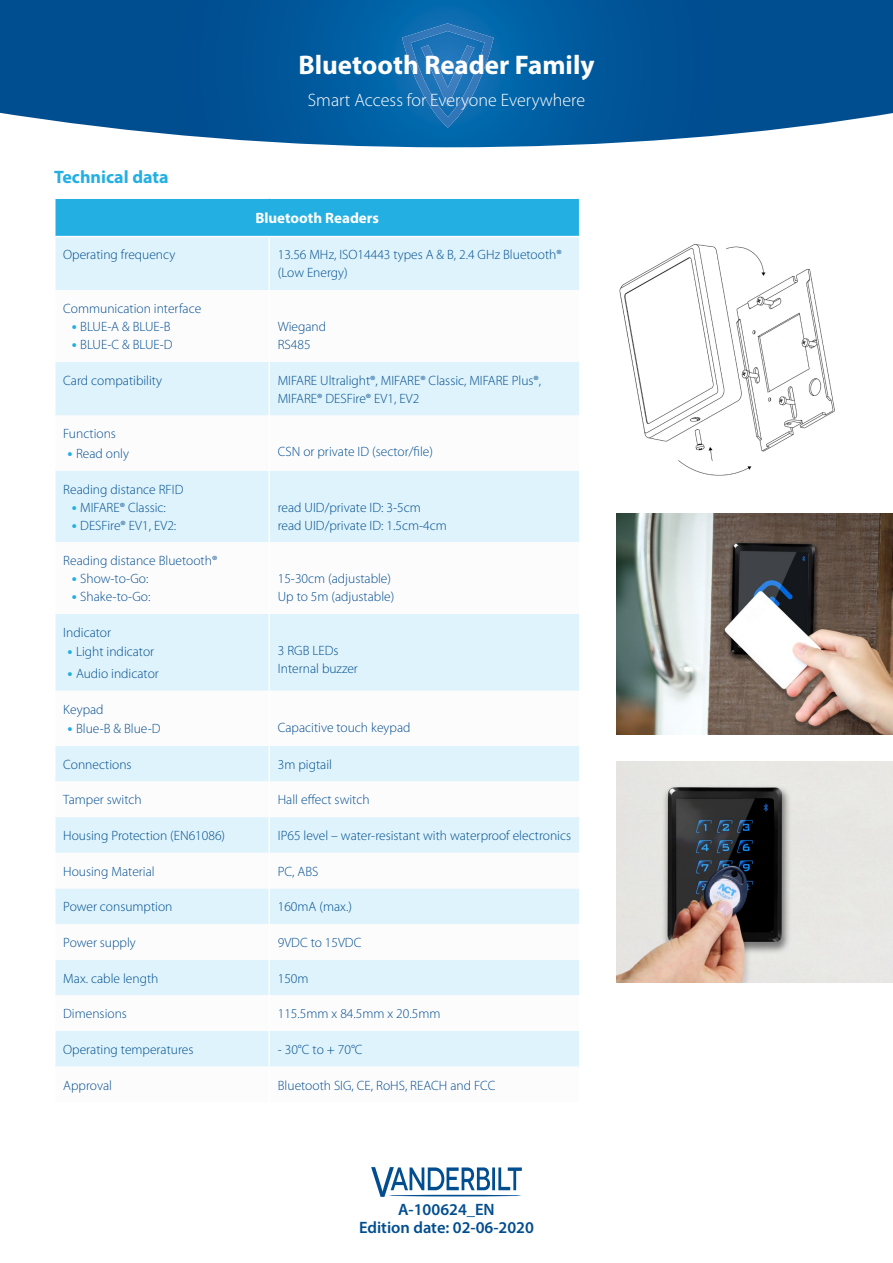
<style>
.page{position:relative;width:893px;height:1263px;background:#fff}
.page>*{position:absolute;margin:0;border:0;box-sizing:border-box;transform-origin:0 0}
.t1{font:700 27px "Myriad Pro";color:#fff}
.t2{font:300 18px "Myriad Pro";color:#fff}
.t3{font:700 18px "Myriad Pro";color:#24afe2}
.t4{font:600 16.5px/17.5px "Myriad Pro";color:#004d8f;text-align:center}
.t5{font:700 15px "Myriad Pro";color:#fff}
.t6{font:300 13.5px/18px "Myriad Pro";color:#004d8f}
.s1{font-weight:700;font-size:15px;color:#24afe2}
</style>
<div class="page">
<svg style="left:0;top:0;width:893px;height:147px;background:#14629f"></svg>
<svg style="left:402px;top:23px;width:92px;height:105px;background:#1f73b6"></svg>
<svg style="left:371px;top:1167px;width:151px;height:30px"></svg>
<hr style="left:389px;top:1195px;width:133px;height:1px;background:#004d8f;border-radius:50%">
<div style="left:55px;top:198px;width:525px;height:39px;background:#24afe2"></div>
<div style="left:56px;top:237px;width:523px;height:53px;background:#def3fb"></div>
<svg style="left:56px;top:362px;width:523px;height:705px;fill:#def3fb"></svg>
<hr style="left:269px;top:237px;width:1px;height:53px;background:#fff">
<hr style="left:269px;top:362px;width:1px;height:53px;background:#fff">
<hr style="left:269px;top:415px;width:1px;height:56px;background:#fff">
<hr style="left:269px;top:471px;width:1px;height:71px;background:#fff">
<hr style="left:269px;top:542px;width:1px;height:72px;background:#fff">
<hr style="left:269px;top:614px;width:1px;height:77px;background:#fff">
<hr style="left:269px;top:691px;width:1px;height:55px;background:#fff">
<hr style="left:269px;top:746px;width:1px;height:35px;background:#fff">
<hr style="left:269px;top:781px;width:1px;height:36px;background:#fff">
<hr style="left:269px;top:817px;width:1px;height:36px;background:#fff">
<hr style="left:269px;top:853px;width:1px;height:35px;background:#fff">
<hr style="left:269px;top:888px;width:1px;height:36px;background:#fff">
<hr style="left:269px;top:924px;width:1px;height:36px;background:#fff">
<hr style="left:269px;top:960px;width:1px;height:35px;background:#fff">
<hr style="left:269px;top:995px;width:1px;height:36px;background:#fff">
<hr style="left:269px;top:1031px;width:1px;height:36px;background:#fff">
<hr style="left:54px;top:197px;width:215px;height:2px;background:#fff">
<hr style="left:54px;top:199px;width:2px;height:37px;background:#fff">
<hr style="left:269px;top:197px;width:311px;height:2px;background:#fff">
<hr style="left:579px;top:199px;width:1px;height:37px;background:#fff">
<hr style="left:54px;top:236px;width:215px;height:1px;background:#fff">
<hr style="left:269px;top:236px;width:311px;height:1px;background:#fff">
<img style="left:619px;top:244px;width:216px;height:232px">
<img style="left:617px;top:762px;width:276px;height:221px">
<img style="left:617px;top:513px;width:276px;height:221px">
<h2 class="t3" style="left:54px;top:165px;width:116px">Technical data</h2>
<h1 class="t1" style="left:298px;top:48px;width:298px">Bluetooth Reader Family</h1>
<h2 class="t2" style="left:308px;top:89px;width:279px">Smart Access for Everyone Everywhere</h2>
<p class="t5" style="left:255px;top:208px;width:125px">Bluetooth Readers</p>
<p class="t6" style="left:63px;top:246px;width:114px">Operating frequency</p>
<p class="t6" style="left:278px;top:246px;width:285px">13.56 MHz, ISO14443 types A &amp; B, 2.4 GHz Bluetooth® (Low Energy)</p>
<p class="t6" style="left:63px;top:299px;width:139px">Communication interface</p>
<p class="t6" style="left:72px;top:317px;width:100px"><span class="s1">•</span> BLUE-A &amp; BLUE-B</p>
<p class="t6" style="left:72px;top:335px;width:102px"><span class="s1">•</span> BLUE-C &amp; BLUE-D</p>
<p class="t6" style="left:278px;top:317px;width:50px">Wiegand<br>RS485</p>
<p class="t6" style="left:63px;top:371px;width:100px">Card compatibility</p>
<p class="t6" style="left:278px;top:371px;width:265px">MIFARE Ultralight®, MIFARE® Classic, MIFARE Plus®,<br>MIFARE® DESFire® EV1, EV2</p>
<p class="t6" style="left:63px;top:425px;width:54px">Functions</p>
<p class="t6" style="left:68px;top:444px;width:63px"><span class="s1">•</span> Read only</p>
<p class="t6" style="left:278px;top:443px;width:157px">CSN or private ID (sector/file)</p>
<p class="t6" style="left:63px;top:480px;width:122px">Reading distance RFID</p>
<p class="t6" style="left:72px;top:498px;width:96px"><span class="s1">•</span> MIFARE® Classic:</p>
<p class="t6" style="left:72px;top:516px;width:106px"><span class="s1">•</span> DESFire® EV1, EV2:</p>
<p class="t6" style="left:278px;top:498px;width:170px">read UID/private ID: 3-5cm read UID/private ID: 1.5cm-4cm</p>
<p class="t6" style="left:63px;top:552px;width:156px">Reading distance Bluetooth®</p>
<p class="t6" style="left:72px;top:569px;width:78px"><span class="s1">•</span> Show-to-Go:</p>
<p class="t6" style="left:72px;top:587px;width:80px"><span class="s1">•</span> Shake-to-Go:</p>
<p class="t6" style="left:63px;top:623px;width:49px">Indicator</p>
<p class="t6" style="left:68px;top:643px;width:88px"><span class="s1">•</span> Light indicator</p>
<p class="t6" style="left:68px;top:664px;width:93px"><span class="s1">•</span> Audio indicator</p>
<p class="t6" style="left:278px;top:570px;width:118px">15-30cm (adjustable)<br>Up to 5m (adjustable)</p>
<p class="t6" style="left:278px;top:641px;width:82px">3 RGB LEDs<br>Internal buzzer</p>
<p class="t6" style="left:63px;top:700px;width:42px">Keypad</p>
<p class="t6" style="left:68px;top:719px;width:95px"><span class="s1">•</span> Blue-B &amp; Blue-D</p>
<p class="t6" style="left:278px;top:718px;width:134px">Capacitive touch keypad</p>
<p class="t6" style="left:63px;top:755px;width:70px">Connections</p>
<p class="t6" style="left:278px;top:755px;width:56px">3m pigtail</p>
<p class="t6" style="left:63px;top:791px;width:80px">Tamper switch</p>
<p class="t6" style="left:278px;top:791px;width:93px">Hall effect switch</p>
<p class="t6" style="left:63px;top:826px;width:163px">Housing Protection (EN61086)</p>
<p class="t6" style="left:278px;top:826px;width:295px">IP65 level – water-resistant with waterproof electronics</p>
<p class="t6" style="left:63px;top:862px;width:93px">Housing Material</p>
<p class="t6" style="left:278px;top:862px;width:42px">PC, ABS</p>
<p class="t6" style="left:63px;top:898px;width:111px">Power consumption</p>
<p class="t6" style="left:278px;top:898px;width:76px">160mA (max.)</p>
<p class="t6" style="left:63px;top:933px;width:74px">Power supply</p>
<p class="t6" style="left:278px;top:933px;width:85px">9VDC to 15VDC</p>
<p class="t6" style="left:63px;top:969px;width:97px">Max. cable length</p>
<p class="t6" style="left:278px;top:969px;width:32px">150m</p>
<p class="t6" style="left:63px;top:1005px;width:65px">Dimensions</p>
<p class="t6" style="left:278px;top:1005px;width:164px">115.5mm x 84.5mm x 20.5mm</p>
<p class="t6" style="left:63px;top:1040px;width:132px">Operating temperatures</p>
<p class="t6" style="left:278px;top:1040px;width:86px">- 30°C to + 70°C</p>
<p class="t6" style="left:63px;top:1076px;width:50px">Approval</p>
<p class="t6" style="left:278px;top:1076px;width:219px">Bluetooth SIG, CE, RoHS, REACH and FCC</p>
<p class="t4" style="left:359px;top:1201px;width:176px">A-100624_EN<br>Edition date: 02-06-2020</p>
</div>
